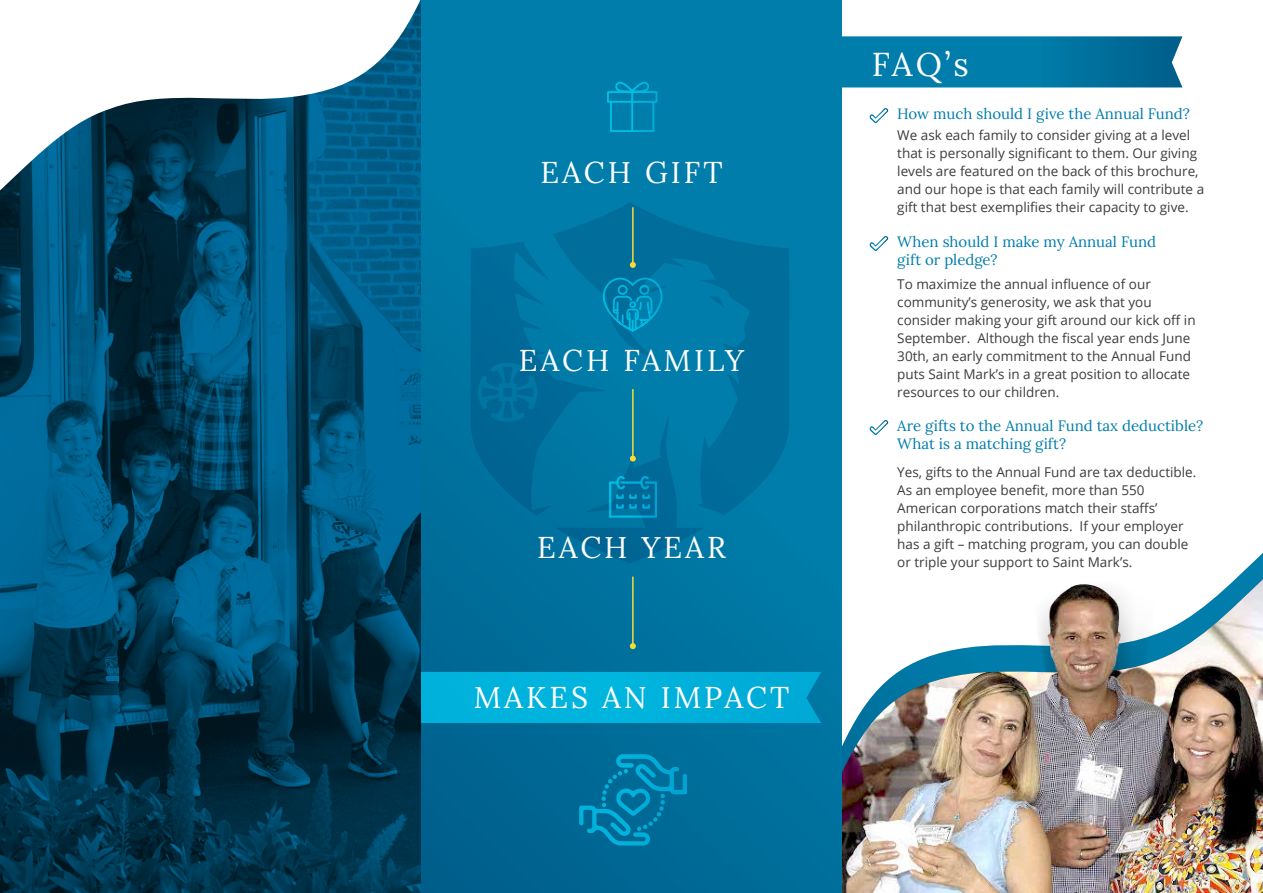
<style>
.page{position:relative;width:1263px;height:893px;background:#fff}
.page>*{position:absolute;margin:0;border:0;box-sizing:border-box;transform-origin:0 0}
.t1{font:33px "Lora";color:#fff}
.t2{font:30px "Lora";letter-spacing:.1em;color:#fff}
.t3{font:15px/18px "Lora";color:#007daa}
.t4{font:13.5px/18px "Open Sans";color:#3c3c3b}
</style>
<div class="page">
<img style="left:0;top:202px;width:421px;height:691px">
<svg style="left:842px;top:36px;width:340px;height:51px;background:#0478a4"></svg>
<div style="left:421px;top:0;width:421px;height:893px;background:linear-gradient(to bottom,#0081ae,#006a97)"></div>
<div style="left:421px;top:672px;width:400px;height:51px;background:#00b2db"></div>
<svg style="left:553px;top:202px;width:237px;height:314px;background:#0073a0"></svg>
<svg style="left:0;top:0;width:421px;height:202px"></svg>
<svg style="left:869px;top:108px;width:19px;height:16px"></svg>
<svg style="left:869px;top:420px;width:19px;height:15px"></svg>
<svg style="left:869px;top:236px;width:19px;height:15px"></svg>
<hr style="left:632px;top:207px;width:2px;height:58px;background:#f9db33">
<hr style="left:632px;top:577px;width:2px;height:69px;background:#f9db33">
<svg style="left:630px;top:643px;width:6px;height:6px"></svg>
<svg style="left:607px;top:81px;width:50px;height:51px;background:#008ab6"></svg>
<svg style="left:470px;top:241px;width:254px;height:322px;background:#0074a1"></svg>
<svg style="left:579px;top:754px;width:108px;height:92px;background:#0079a5"></svg>
<img style="left:842px;top:573px;width:421px;height:320px">
<h2 class="t2" style="left:540px;top:150px;width:184px">EACH GIFT</h2>
<h2 class="t2" style="left:519px;top:337px;width:227px">EACH FAMILY</h2>
<h2 class="t2" style="left:537px;top:525px;width:190px">EACH YEAR</h2>
<h2 class="t2" style="left:474px;top:675px;width:317px">MAKES AN IMPACT</h2>
<h1 class="t1" style="left:872px;top:39px;width:98px">FAQ’s</h1>
<p class="t3" style="left:897px;top:104px;width:294px">How much should I give the Annual Fund?</p>
<p class="t4" style="left:897px;top:126px;width:308px">We ask each family to consider giving at a level that is personally significant to them. Our giving levels are featured on the back of this brochure, and our hope is that each family will contribute a gift that best exemplifies their capacity to give.</p>
<p class="t3" style="left:897px;top:231px;width:260px">When should I make my Annual Fund gift or pledge?</p>
<p class="t4" style="left:897px;top:275px;width:300px">To maximize the annual influence of our community’s generosity, we ask that you consider making your gift around our kick off in September. Although the fiscal year ends June 30th, an early commitment to the Annual Fund puts Saint Mark’s in a great position to allocate resources to our children.</p>
<p class="t3" style="left:897px;top:415px;width:307px">Are gifts to the Annual Fund tax deductible?<br>What is a matching gift?</p>
<p class="t4" style="left:897px;top:463px;width:301px">Yes, gifts to the Annual Fund are tax deductible.<br>As an employee benefit, more than 550<br>American corporations match their staffs’ philanthropic contributions. If your employer has a gift – matching program, you can double or triple your support to Saint Mark’s.</p>
</div>
